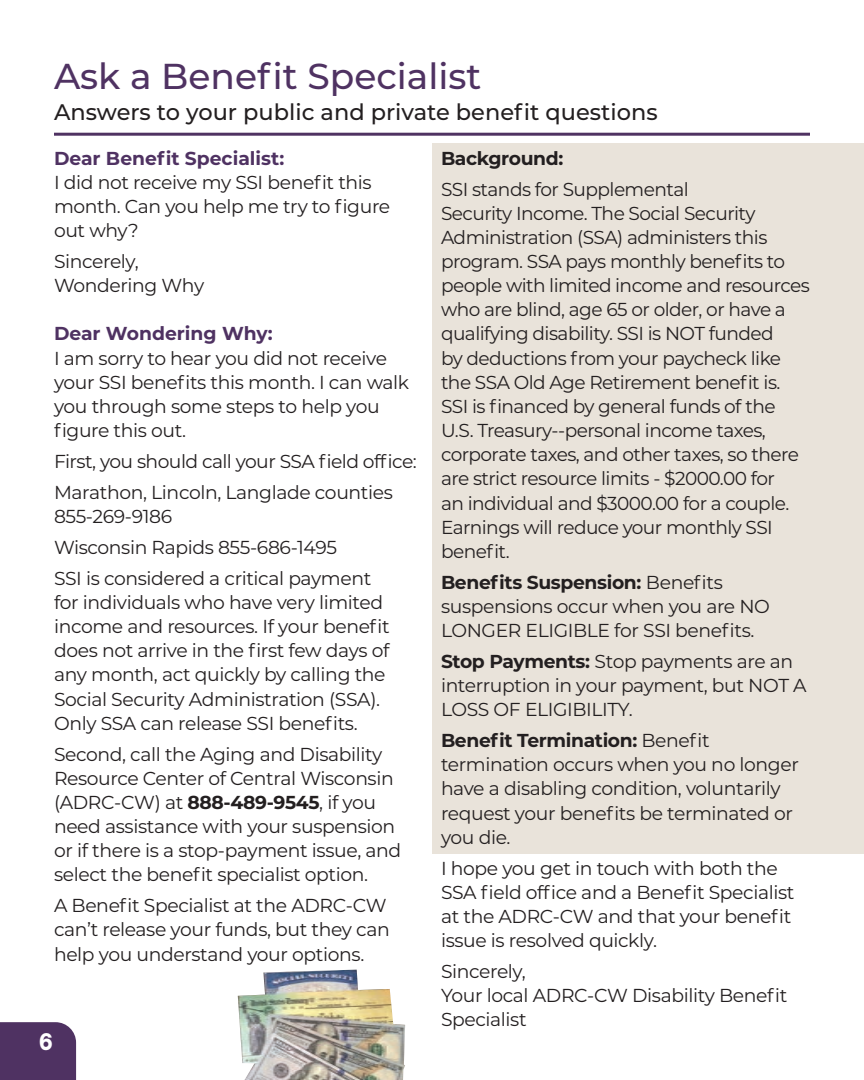
<style>
.page{position:relative;width:864px;height:1080px;background:#fff}
.page>*{position:absolute;margin:0;border:0;box-sizing:border-box;transform-origin:0 0}
.t1{font:500 36px "Montserrat";color:#4f3262}
.t2{font:800 24px "Helvetica Neue LT Std";color:#fff;scale:.9 1}
.t3{font:500 22.5px "Montserrat";color:#231f20}
.t4{font:18.75px/24.2px "Montserrat";letter-spacing:-.02em;color:#231f20}
.t5{font:700 18.75px "Montserrat";color:#4f3262}
.t6{font:700 18.75px "Montserrat";letter-spacing:-.02em;color:#231f20}
.s1{font-weight:700}
</style>
<div class="page">
<div style="left:0;top:1022px;width:76px;height:58px;background:#4f3262"></div>
<div style="left:432px;top:143px;width:432px;height:710px;background:#e9e3da"></div>
<hr style="left:54px;top:133px;width:756px;height:3px;background:#4f3262">
<img style="left:238px;top:970px;width:167px;height:110px">
<h1 class="t1" style="left:54px;top:51px;width:429px">Ask a Benefit Specialist</h1>
<p class="t3" style="left:54px;top:96px;width:605px">Answers to your public and private benefit questions</p>
<p class="t5" style="left:54px;top:145px;width:232px">Dear Benefit Specialist:</p>
<p class="t4" style="left:54px;top:169px;width:338px">I did not receive my SSI benefit this month. Can you help me try to figure out why?</p>
<p class="t4" style="left:54px;top:249px;width:152px">Sincerely,<br>Wondering Why</p>
<p class="t5" style="left:54px;top:320px;width:220px">Dear Wondering Why:</p>
<p class="t4" style="left:54px;top:345px;width:357px">I am sorry to hear you did not receive your SSI benefits this month. I can walk you through some steps to help you figure this out.</p>
<p class="t4" style="left:54px;top:445px;width:364px;line-height:30.9px">First, you should call your SSA field office:<br>Marathon, Lincoln, Langlade counties</p>
<p class="t4" style="left:54px;top:500px;width:319px;line-height:30.9px">855-269-9186<br>Wisconsin Rapids 855-686-1495<br>SSI is considered a critical payment</p>
<p class="t4" style="left:54px;top:590px;width:337px">for individuals who have very limited income and resources. If your benefit does not arrive in the first few days of any month, act quickly by calling the Social Security Administration (SSA).<br>Only SSA can release SSI benefits.</p>
<p class="t4" style="left:54px;top:741px;width:349px">Second, call the Aging and Disability Resource Center of Central Wisconsin (ADRC-CW) at <span class="s1">888-489-9545</span>, if you need assistance with your suspension or if there is a stop-payment issue, and select the benefit specialist option.</p>
<p class="t4" style="left:54px;top:893px;width:337px">A Benefit Specialist at the ADRC-CW can’t release your funds, but they can help you understand your options.</p>
<p class="t2" style="left:39px;top:1027px;width:17px">6</p>
<p class="t6" style="left:441px;top:145px;width:124px">Background:</p>
<p class="t4" style="left:441px;top:176px;width:370px">SSI stands for Supplemental<br>Security Income. The Social Security Administration (SSA) administers this program. SSA pays monthly benefits to people with limited income and resources who are blind, age 65 or older, or have a qualifying disability. SSI is NOT funded<br>by deductions from your paycheck like the SSA Old Age Retirement benefit is.<br>SSI is financed by general funds of the U.S. Treasury--personal income taxes, corporate taxes, and other taxes, so there are strict resource limits - $2000.00 for<br>an individual and $3000.00 for a couple.<br>Earnings will reduce your monthly SSI benefit.</p>
<p class="t4" style="left:441px;top:569px;width:331px"><span class="s1">Benefits Suspension:</span> Benefits suspensions occur when you are NO<br>LONGER ELIGIBLE for SSI benefits.</p>
<p class="t4" style="left:441px;top:649px;width:367px"><span class="s1">Stop Payments:</span> Stop payments are an interruption in your payment, but NOT A<br>LOSS OF ELIGIBILITY.</p>
<p class="t4" style="left:441px;top:728px;width:359px"><span class="s1">Benefit Termination:</span> Benefit termination occurs when you no longer have a disabling condition, voluntarily request your benefits be terminated or you die.</p>
<p class="t4" style="left:441px;top:855px;width:355px">I hope you get in touch with both the SSA field office and a Benefit Specialist at the ADRC-CW and that your benefit issue is resolved quickly.</p>
<p class="t4" style="left:441px;top:959px;width:348px">Sincerely,<br>Your local ADRC-CW Disability Benefit<br>Specialist</p>
</div>
